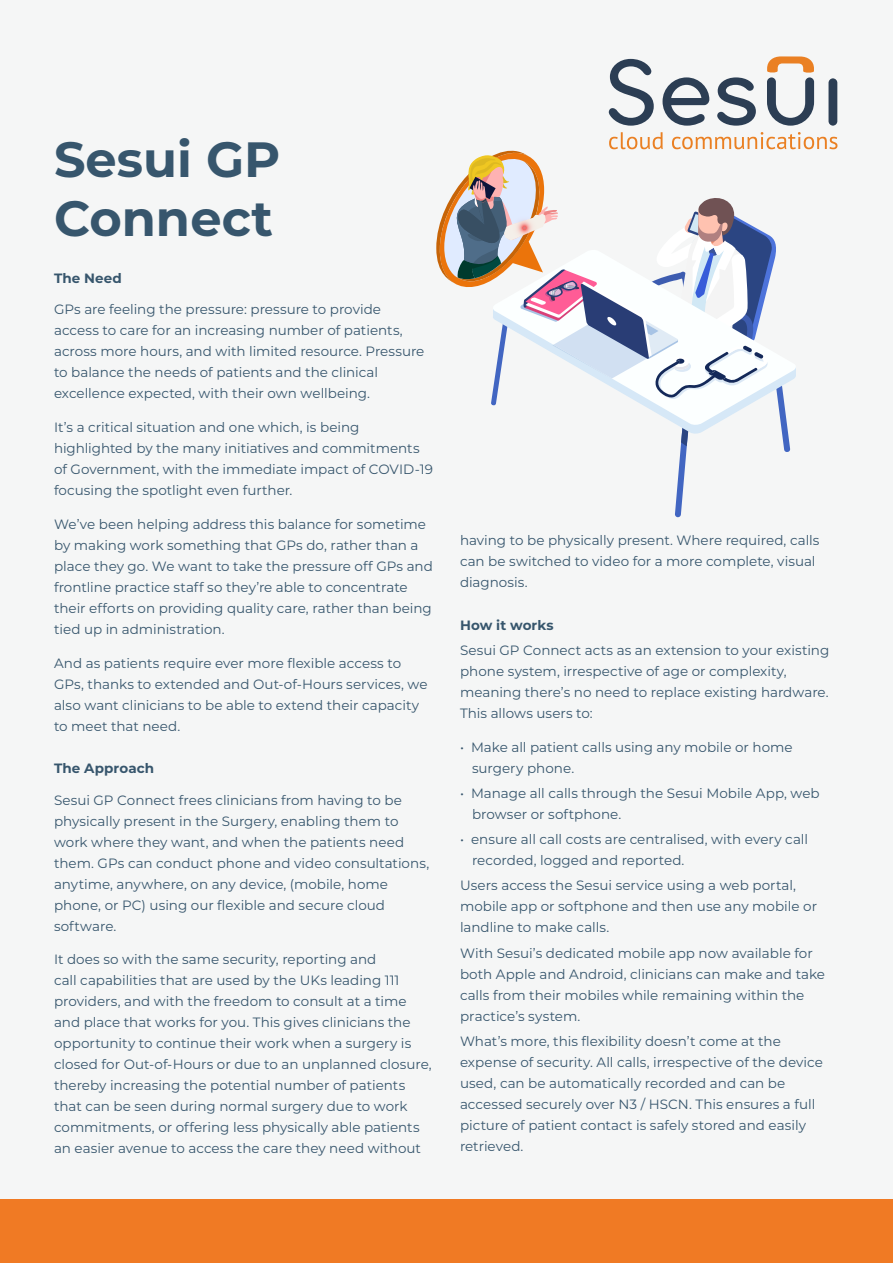
<style>
.page{position:relative;width:893px;height:1263px;background:#f5f6f6}
.page>*{position:absolute;margin:0;border:0;box-sizing:border-box;transform-origin:0 0}
.Front_Page_Heading{font:700 49.5px/58.5px "Montserrat";color:#37566d}
.Copy{font:13.5px/21px "Montserrat";color:#37566d}
.Copy-2{font:700 13.5px "Montserrat";letter-spacing:.01em;color:#37566d}
</style>
<div class="page">
<div style="left:0;top:1199px;width:893px;height:64px;background:#f07a24"></div>
<svg style="left:609px;top:59px;width:45px;height:67px"></svg>
<svg style="left:662px;top:77px;width:47px;height:49px"></svg>
<svg style="left:717px;top:77px;width:39px;height:49px"></svg>
<div style="left:828px;top:78px;width:9px;height:48px;background:#2c3e54;border-radius:4px"></div>
<svg style="left:767px;top:56px;width:47px;height:70px"></svg>
<svg style="left:436px;top:132px;width:401px;height:385px"></svg>
<p class="Front_Page_Heading" style="left:54px;top:128px;width:228px">Sesui GP<br>Connect</p>
<p class="Copy-2" style="left:54px;top:268px;width:69px">The Need</p>
<p class="Copy" style="left:54px;top:299px;width:372px">GPs are feeling the pressure: pressure to provide access to care for an increasing number of patients, across more hours, and with limited resource. Pressure to balance the needs of patients and the clinical excellence expected, with their own wellbeing.</p>
<p class="Copy" style="left:54px;top:416px;width:380px">It’s a critical situation and one which, is being highlighted by the many initiatives and commitments of Government, with the immediate impact of COVID-19 focusing the spotlight even further.</p>
<p class="Copy" style="left:54px;top:513px;width:380px">We’ve been helping address this balance for sometime by making work something that GPs do, rather than a place they go. We want to take the pressure off GPs and frontline practice staff so they’re able to concentrate their efforts on providing quality care, rather than being tied up in administration.</p>
<p class="Copy" style="left:54px;top:652px;width:375px">And as patients require ever more flexible access to GPs, thanks to extended and Out-of-Hours services, we also want clinicians to be able to extend their capacity to meet that need.</p>
<p class="Copy-2" style="left:54px;top:758px;width:102px">The Approach</p>
<p class="Copy" style="left:54px;top:789px;width:377px">Sesui GP Connect frees clinicians from having to be physically present in the Surgery, enabling them to work where they want, and when the patients need them. GPs can conduct phone and video consultations, anytime, anywhere, on any device, (mobile, home phone, or PC) using our flexible and secure cloud software.</p>
<p class="Copy" style="left:54px;top:948px;width:379px">It does so with the same security, reporting and<br>call capabilities that are used by the UKs leading 111 providers, and with the freedom to consult at a time and place that works for you. This gives clinicians the opportunity to continue their work when a surgery is closed for Out-of-Hours or due to an unplanned closure, thereby increasing the potential number of patients that can be seen during normal surgery due to work commitments, or offering less physically able patients an easier avenue to access the care they need without</p>
<p class="Copy" style="left:460px;top:529px;width:361px">having to be physically present. Where required, calls can be switched to video for a more complete, visual diagnosis.</p>
<p class="Copy-2" style="left:460px;top:615px;width:95px">How it works</p>
<p class="Copy" style="left:460px;top:639px;width:371px">Sesui GP Connect acts as an extension to your existing phone system, irrespective of age or complexity, meaning there’s no need to replace existing hardware.<br>This allows users to:</p>
<p class="Copy" style="left:472px;top:736px;width:322px;text-indent:-12px">• Make all patient calls using any mobile or home surgery phone.</p>
<p class="Copy" style="left:472px;top:782px;width:349px;text-indent:-12px">• Manage all calls through the Sesui Mobile App, web browser or softphone.</p>
<p class="Copy" style="left:472px;top:828px;width:337px;text-indent:-12px">• ensure all call costs are centralised, with every call recorded, logged and reported.</p>
<p class="Copy" style="left:460px;top:874px;width:359px">Users access the Sesui service using a web portal, mobile app or softphone and then use any mobile or landline to make calls.</p>
<p class="Copy" style="left:460px;top:942px;width:367px">With Sesui’s dedicated mobile app now available for both Apple and Android, clinicians can make and take calls from their mobiles while remaining within the practice’s system.</p>
<p class="Copy" style="left:460px;top:1030px;width:364px">What’s more, this flexibility doesn’t come at the expense of security. All calls, irrespective of the device used, can be automatically recorded and can be accessed securely over N3 / HSCN. This ensures a full picture of patient contact is safely stored and easily retrieved.</p>
</div>
